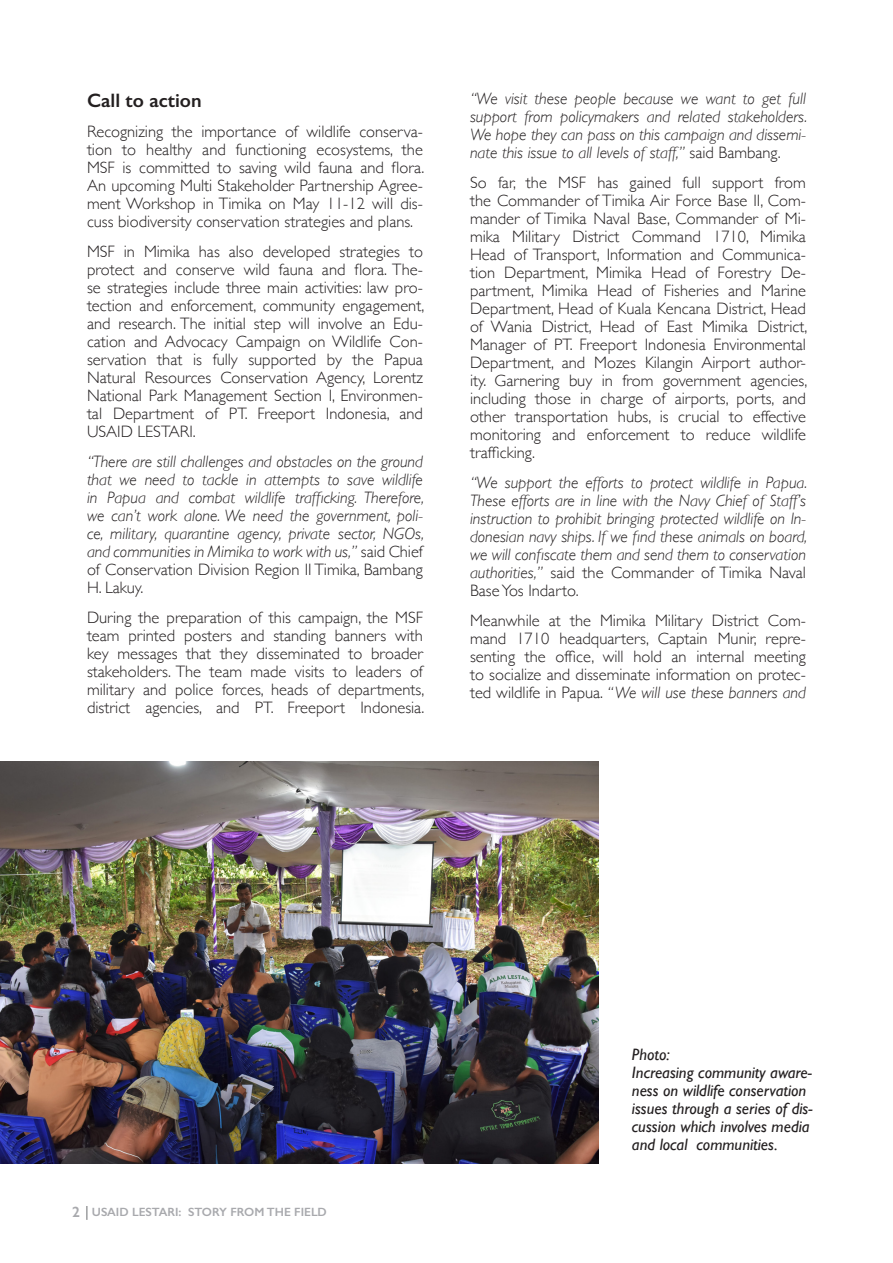
<style>
.page{position:relative;width:893px;height:1263px;background:#fff}
.page>*{position:absolute;margin:0;border:0;box-sizing:border-box;transform-origin:0 0}
.t1{font:600 19.5px "Gill Sans";color:#231f20}
.t2{font:300 16.5px/18px "Gill Sans";color:#231f20;text-align:justify}
.t3{font:italic 300 16.5px/18px "Gill Sans";color:#231f20;text-align:justify}
.t4{font:italic 16.5px/18px "Gill Sans";color:#231f20}
.t5{font:600 15px "Gill Sans";color:#a8a9ad}
.t6{font:600 12px "Gill Sans";color:#a8a9ad}
.s1{font-style:normal}
.s2{font-style:italic}
</style>
<div class="page">
<svg style="left:87px;top:1206px;width:1px;height:14px"></svg>
<img style="left:0;top:761px;width:598px;height:402px">
<p class="t1" style="left:87px;top:88px;width:116px">Call to action</p>
<p class="t2" style="left:87px;top:121px;width:339px">Recognizing the importance of wildlife conserva&shy;tion to healthy and functioning ecosystems, the MSF is committed to saving wild fauna and flora.<br>An upcoming Multi Stakeholder Partnership Agree&shy;ment Workshop in Timika on May 11-12 will dis&shy;cuss biodiversity conservation strategies and plans.</p>
<p class="t2" style="left:87px;top:241px;width:339px">MSF in Mimika has also developed strategies to protect and conserve wild fauna and flora. The&shy;se strategies include three main activities: law pro&shy;tection and enforcement, community engagement, and research. The initial step will involve an Edu&shy;cation and Advocacy Campaign on Wildlife Con&shy;servation that is fully supported by the Papua Natural Resources Conservation Agency, Lorentz National Park Management Section I, Environmen&shy;tal Department of PT. Freeport Indonesia, and USAID LESTARI.</p>
<p class="t3" style="left:87px;top:452px;width:339px">“There are still challenges and obstacles on the ground that we need to tackle in attempts to save wildlife in Papua and combat wildlife trafficking. Therefore, we can’t work alone. We need the government, poli&shy;ce, military, quarantine agency, private sector, NGOs, and communities in Mimika to work with us,” <span class="s1">said Chief of Conservation Division Region II Timika, Bambang H. Lakuy.</span></p>
<p class="t2" style="left:87px;top:607px;width:339px">During the preparation of this campaign, the MSF team printed posters and standing banners with key messages that they disseminated to broader stakeholders. The team made visits to leaders of military and police forces, heads of departments, district agencies, and PT. Freeport Indonesia.</p>
<p class="t3" style="left:470px;top:89px;width:339px">“We visit these people because we want to get full support from policymakers and related stakeholders.<br>We hope they can pass on this campaign and dissemi&shy;nate this issue to all levels of staff,” <span class="s1">said Bambang.</span></p>
<p class="t2" style="left:470px;top:173px;width:339px">So far, the MSF has gained full support from the Commander of Timika Air Force Base II, Com&shy;mander of Timika Naval Base, Commander of Mi&shy;mika Military District Command 1710, Mimika Head of Transport, Information and Communica&shy;tion Department, Mimika Head of Forestry De&shy;partment, Mimika Head of Fisheries and Marine Department, Head of Kuala Kencana District, Head of Wania District, Head of East Mimika District, Manager of PT. Freeport Indonesia Environmental Department, and Mozes Kilangin Airport author&shy;ity. Garnering buy in from government agencies, including those in charge of airports, ports, and other transportation hubs, is crucial to effective monitoring and enforcement to reduce wildlife trafficking.</p>
<p class="t3" style="left:470px;top:473px;width:339px">“We support the efforts to protect wildlife in Papua.<br>These efforts are in line with the Navy Chief of Staff’s instruction to prohibit bringing protected wildlife on In&shy;donesian navy ships. If we find these animals on board, we will confiscate them and send them to conservation authorities,” <span class="s1">said the Commander of Timika Naval Base Yos Indarto.</span></p>
<p class="t2" style="left:470px;top:611px;width:337px">Meanwhile at the Mimika Military District Com&shy;mand 1710 headquarters, Captain Munir, repre&shy;senting the office, will hold an internal meeting to socialize and disseminate information on protec&shy;ted wildlife in Papua. <span class="s2">“ We will use these banners and</span></p>
<p class="t5" style="left:72px;top:1203px;width:9px">2</p>
<p class="t6" style="left:92px;top:1205px;width:236px">USAID LESTARI: STORY FROM THE FIELD</p>
<p class="t4" style="left:632px;top:1045px;width:182px">Photo:<br>Increasing community aware&shy;ness on wildlife conservation issues through a series of dis&shy;cussion which involves media and local communities.</p>
</div>
